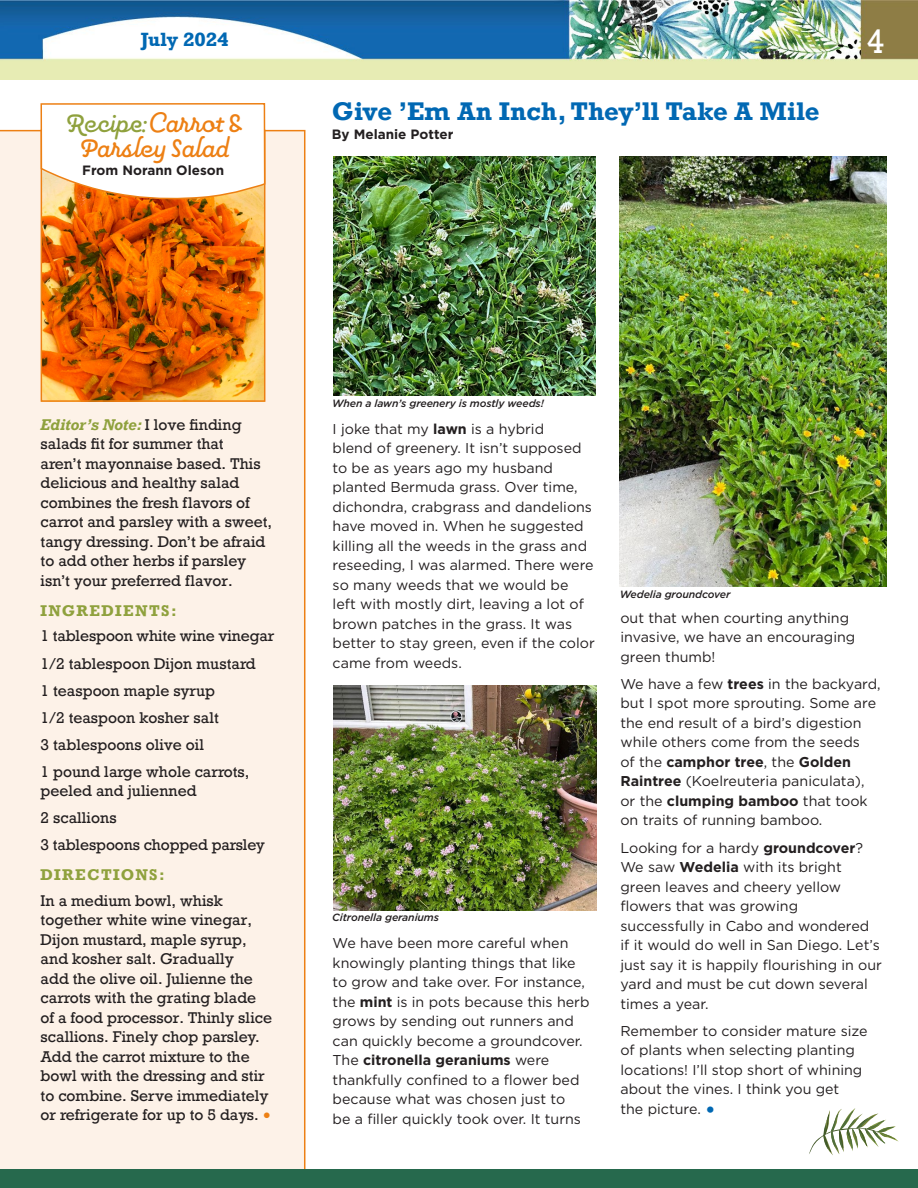
<style>
.page{position:relative;width:918px;height:1188px;background:#fff}
.page>*{position:absolute;margin:0;border:0;box-sizing:border-box;transform-origin:0 0}
.t1{font:31.5px "Rockwell";color:#fff}
.t2{font:500 30px "Pauline Script";letter-spacing:-.01em;color:#8fa13d}
.t3{font:500 30px "Pauline Script";letter-spacing:-.01em;color:#ed8014}
.t4{font:700 24px "Rockwell";letter-spacing:.01em;color:#0168b3}
.t5{font:700 18px "Rockwell";color:#0168b3}
.t6{font:14.7px/19.5px "Rockwell";color:#231f20}
.t7{font:14.25px/19.5px "Gotham";color:#231f20}
.t8{font:700 13.5px "Gotham";color:#231f20}
.t9{font:italic 500 10.5px "Gotham";letter-spacing:-.01em;color:#231f20}
.s1{font-size:28.5px;color:#ed8014}
.s2{color:#ed8014}
.s3{font-weight:700;font-style:italic;color:#8fa13d}
.s4{font-weight:700;color:#8fa13d}
.s5{font-size:21px;color:#ed8014}
.s6{font-weight:700}
.s7{font-weight:700;font-size:21px;color:#0168b3}
</style>
<div class="page">
<div style="left:0;top:129px;width:306px;height:1040px;background:#fdf2e8"></div>
<img style="left:44px;top:201px;width:218px;height:198px">
<div style="left:41px;top:130px;width:224px;height:272px;border:2px solid #ed8014"></div>
<img style="left:0;top:0;width:918px;height:80px">
<div style="left:0;top:1169px;width:918px;height:19px;background:#26694d"></div>
<svg style="left:40px;top:103px;width:226px;height:98px"></svg>
<img style="left:333px;top:157px;width:262px;height:238px">
<img style="left:333px;top:686px;width:263px;height:224px">
<img style="left:620px;top:156px;width:267px;height:430px">
<svg style="left:809px;top:1108px;width:90px;height:47px"></svg>
<p class="t5" style="left:141px;top:28px;width:89px">July 2024</p>
<p class="t1" style="left:866px;top:22px;width:20px">4</p>
<p class="t2" style="left:65px;top:105px;width:179px">Recipe: <span class="s1">C</span><span class="s2">arrot &amp;</span></p>
<p class="t3" style="left:78px;top:131px;width:152px">Parsley Salad</p>
<p class="t8" style="left:82px;top:162px;width:143px">From Norann Oleson</p>
<p class="t4" style="left:332px;top:95px;width:489px">Give ’Em An Inch, They’ll Take A Mile</p>
<p class="t8" style="left:332px;top:125px;width:123px">By Melanie Potter</p>
<p class="t6" style="left:41px;top:415px;width:233px"><span class="s3">Editor’s Note:</span> I love finding salads fit for summer that<br>aren’t mayonnaise based. This delicious and healthy salad combines the fresh flavors of carrot and parsley with a sweet, tangy dressing. Don’t be afraid to add other herbs if parsley isn’t your preferred flavor.</p>
<p class="t6" style="left:41px;top:598px;width:235px;line-height:25.5px"><span class="s4">INGREDIENTS:<br></span>1 tablespoon white wine vinegar</p>
<p class="t6" style="left:41px;top:654px;width:217px">1/2 tablespoon Dijon mustard</p>
<p class="t6" style="left:41px;top:681px;width:176px">1 teaspoon maple syrup</p>
<p class="t6" style="left:41px;top:708px;width:180px">1/2 teaspoon kosher salt</p>
<p class="t6" style="left:41px;top:735px;width:165px">3 tablespoons olive oil</p>
<p class="t6" style="left:41px;top:762px;width:210px">1 pound large whole carrots, peeled and julienned</p>
<p class="t6" style="left:41px;top:809px;width:78px">2 scallions</p>
<p class="t6" style="left:41px;top:836px;width:226px">3 tablespoons chopped parsley</p>
<p class="t6" style="left:41px;top:863px;width:184px;line-height:25.5px"><span class="s4">DIRECTIONS:<br></span>In a medium bowl, whisk</p>
<p class="t6" style="left:41px;top:911px;width:233px">together white wine vinegar,<br>Dijon mustard, maple syrup, and kosher salt. Gradually<br>add the olive oil. Julienne the carrots with the grating blade of a food processor. Thinly slice scallions. Finely chop parsley.<br>Add the carrot mixture to the bowl with the dressing and stir to combine. Serve immediately or refrigerate for up to 5 days. <span class="s5">•</span></p>
<p class="t9" style="left:332px;top:396px;width:213px">When a lawn’s greenery is mostly weeds!</p>
<p class="t7" style="left:333px;top:419px;width:264px">I joke that my <span class="s6">lawn</span> is a hybrid<br>blend of greenery. It isn’t supposed to be as years ago my husband planted Bermuda grass. Over time, dichondra, crabgrass and dandelions have moved in. When he suggested killing all the weeds in the grass and reseeding, I was alarmed. There were so many weeds that we would be left with mostly dirt, leaving a lot of brown patches in the grass. It was better to stay green, even if the color came from weeds.</p>
<p class="t9" style="left:332px;top:911px;width:108px">Citronella geraniums</p>
<p class="t7" style="left:333px;top:933px;width:258px">We have been more careful when knowingly planting things that like to grow and take over. For instance, the <span class="s6">mint</span> is in pots because this herb grows by sending out runners and can quickly become a groundcover.<br>The <span class="s6">citronella geraniums</span> were thankfully confined to a flower bed because what was chosen just to<br>be a filler quickly took over. It turns</p>
<p class="t9" style="left:620px;top:587px;width:112px">Wedelia groundcover</p>
<p class="t7" style="left:620px;top:608px;width:236px">out that when courting anything invasive, we have an encouraging green thumb!</p>
<p class="t7" style="left:620px;top:674px;width:262px">We have a few <span class="s6">trees</span> in the backyard, but I spot more sprouting. Some are the end result of a bird’s digestion while others come from the seeds<br>of the <span class="s6">camphor tree</span>, the <span class="s6">Golden Raintree</span> (Koelreuteria paniculata), or the <span class="s6">clumping bamboo</span> that took on traits of running bamboo.</p>
<p class="t7" style="left:620px;top:837px;width:263px">Looking for a hardy <span class="s6">groundcover</span>?<br>We saw <span class="s6">Wedelia</span> with its bright green leaves and cheery yellow flowers that was growing successfully in Cabo and wondered<br>if it would do well in San Diego. Let’s just say it is happily flourishing in our yard and must be cut down several times a year.</p>
<p class="t7" style="left:620px;top:1021px;width:249px">Remember to consider mature size of plants when selecting planting locations! I’ll stop short of whining about the vines. I think you get<br>the picture. <span class="s7">•</span></p>
</div>
